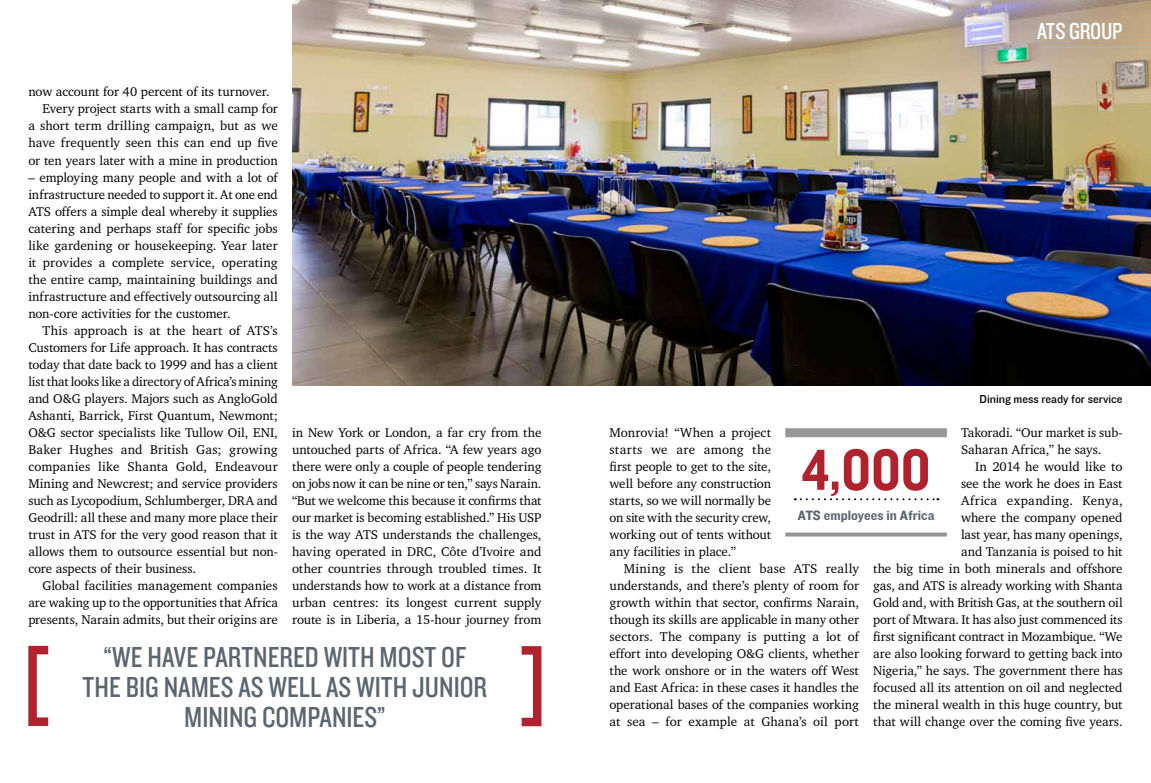
<style>
.page{position:relative;width:1151px;height:783px;background:#fff}
.page>*{position:absolute;margin:0;border:0;box-sizing:border-box;transform-origin:0 0}
.t1{font:60px "Knockout HTF50 Welterweight";color:#b0222e}
.t2{font:30px/30px "Knockout HTF29 Junior Liteweight";color:#5c6670;text-align:center}
.t3{font:24px "Knockout HTF29 Junior Liteweight";letter-spacing:-.01em;color:#fff}
.t4{font:14px "Knockout HTF51 Middleweight";color:#5c6670}
.t5{font:13px/17px "Charter IT Cby BT";color:#000;text-align:justify}
.t6{font:12px "Knockout HTF31 Junior Middlewt";color:#000}
</style>
<div class="page">
<img style="left:292px;top:0;width:859px;height:385px">
<hr style="left:1037px;top:47px;width:114px;height:1px;background:#adb3b8">
<div style="left:785px;top:428px;width:162px;height:9px;background:#969696"></div>
<svg style="left:795px;top:498px;width:143px;height:2px"></svg>
<svg style="left:785px;top:532px;width:162px;height:4px"></svg>
<svg style="left:28px;top:645px;width:20px;height:80px"></svg>
<svg style="left:522px;top:646px;width:19px;height:80px"></svg>
<p class="t5" style="left:28px;top:83px;width:243px">now account for 40 percent of its turnover.</p>
<p class="t5" style="left:43px;top:100px;width:237px">Every project starts with a small camp for</p>
<p class="t5" style="left:28px;top:117px;width:251px">a short term drilling campaign, but as we</p>
<p class="t5" style="left:28px;top:134px;width:251px">have frequently seen this can end up five</p>
<p class="t5" style="left:28px;top:151px;width:251px">or ten years later with a mine in production</p>
<p class="t5" style="left:28px;top:168px;width:251px">– employing many people and with a lot of infrastructure needed to support it. At one end ATS offers a simple deal whereby it supplies catering and perhaps staff for specific jobs like gardening or housekeeping. Year later it provides a complete service, operating the entire camp, maintaining buildings and infrastructure and effectively outsourcing all non-core activities for the customer.</p>
<p class="t5" style="left:28px;top:321px;width:251px;text-indent:14px">This approach is at the heart of ATS’s Customers for Life approach. It has contracts today that date back to 1999 and has a client list that looks like a directory of Africa’s mining and O&amp;G players. Majors such as AngloGold Ashanti, Barrick, First Quantum, Newmont; O&amp;G sector specialists like Tullow Oil, ENI, Baker Hughes and British Gas; growing companies like Shanta Gold, Endeavour Mining and Newcrest; and service providers such as Lycopodium, Schlumberger, DRA and Geodrill: all these and many more place their trust in ATS for the very good reason that it allows them to outsource essential but non&shy;core aspects of their business.</p>
<p class="t5" style="left:28px;top:576px;width:251px;text-indent:14px">Global facilities management companies are waking up to the opportunities that Africa presents, Narain admits, but their origins are</p>
<p class="t5" style="left:292px;top:423px;width:251px">in New York or London, a far cry from the untouched parts of Africa. “A few years ago there were only a couple of people tendering on jobs now it can be nine or ten,” says Narain. “But we welcome this because it confirms that our market is becoming established.” His USP is the way ATS understands the challenges, having operated in DRC, Côte d’Ivoire and other countries through troubled times. It understands how to work at a distance from urban centres: its longest current supply route is in Liberia, a 15-hour journey from</p>
<h2 class="t2" style="left:83px;top:643px;width:406px">“WE HAVE PARTNERED WITH MOST OF<br>THE BIG NAMES AS WELL AS WITH JUNIOR<br>MINING COMPANIES”</h2>
<h3 class="t3" style="left:1037px;top:18px;width:87px">ATS GROUP</h3>
<p class="t6" style="left:979px;top:392px;width:145px">Dining mess ready for service</p>
<p class="t5" style="left:609px;top:423px;width:163px">Monrovia! “When a project starts we are among the first people to get to the site, well before any construction starts, so we will normally be on site with the security crew, working out of tents without any facilities in place.”</p>
<p class="t5" style="left:609px;top:559px;width:251px;text-indent:14px">Mining is the client base ATS really understands, and there’s plenty of room for growth within that sector, confirms Narain, though its skills are applicable in many other sectors. The company is putting a lot of effort into developing O&amp;G clients, whether the work onshore or in the waters off West and East Africa: in these cases it handles the operational bases of the companies working at sea – for example at Ghana’s oil port</p>
<p class="t5" style="left:961px;top:423px;width:163px">Takoradi. “Our market is sub-<br>Saharan Africa,” he says.</p>
<p class="t5" style="left:873px;top:457px;width:251px;text-align:right">In 2014 he would like to<br>see the work he does in East<br>Africa expanding. Kenya,<br>where the company opened<br>last year, has many openings,<br>and Tanzania is poised to hit<br>the big time in both minerals and offshore gas, and ATS is already working with Shanta Gold and, with British Gas, at the southern oil port of Mtwara. It has also just commenced its first significant contract in Mozambique. “We are also looking forward to getting back into Nigeria,” he says. The government there has focused all its attention on oil and neglected the mineral wealth in this huge country, but that will change over the coming five years.</p>
<h1 class="t1" style="left:802px;top:438px;width:130px">4,000</h1>
<p class="t4" style="left:798px;top:507px;width:138px">ATS employees in Africa</p>
</div>
